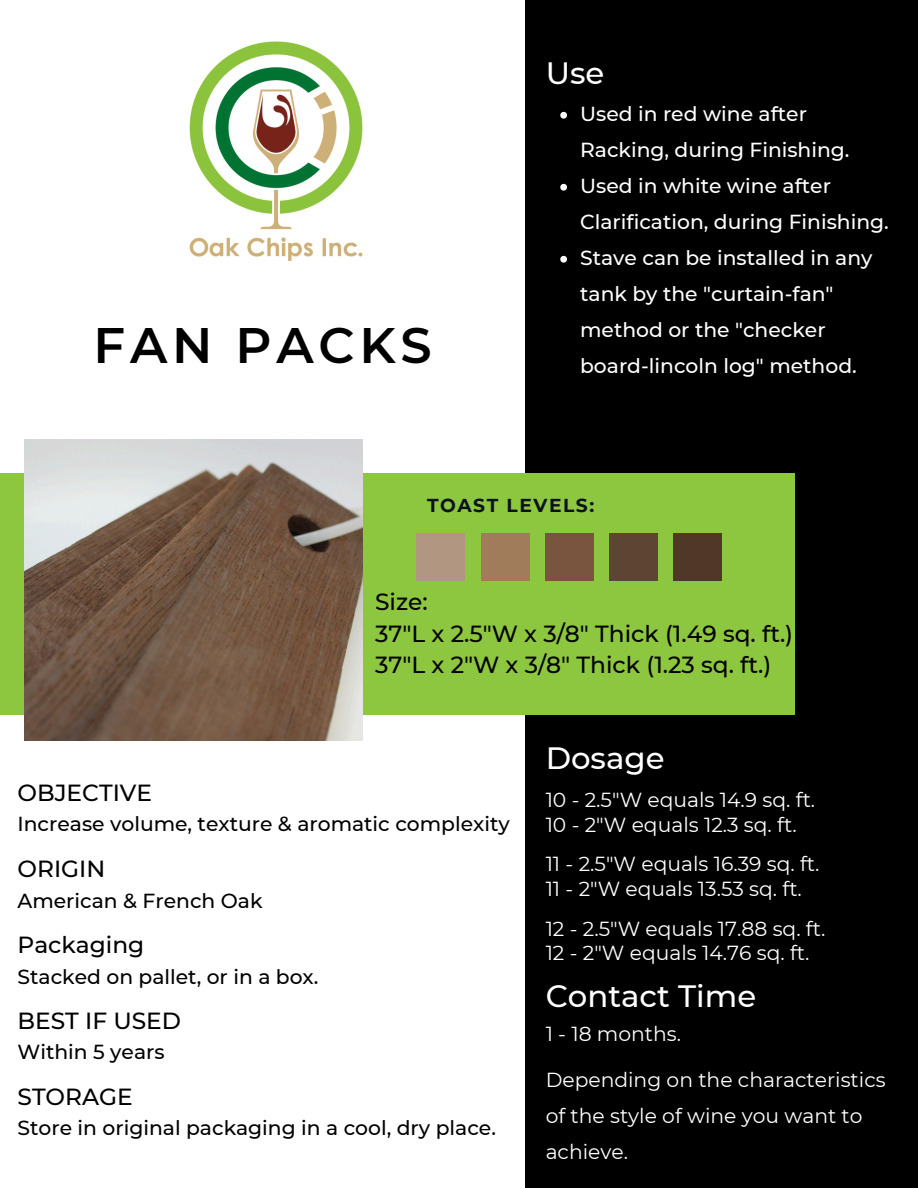
<style>
.page{position:relative;width:918px;height:1188px;background:#fff}
.page>*{position:absolute;margin:0;border:0;box-sizing:border-box;transform-origin:0 0}
.t1{font:600 49.8px "Montserrat";letter-spacing:.095em;color:#000}
.t2{font:500 30.75px "Montserrat";color:#fff}
.t3{font:500 23.25px/31.5px "Montserrat";color:#000}
.t4{font:20.25px/36.2px "Montserrat";color:#fff}
.t5{font:500 20.25px/36px "Montserrat";color:#fff}
.t6{font:500 20.25px "Montserrat";color:#000}
.t7{font:700 18.75px "Montserrat";letter-spacing:.08em;color:#0a131d}
</style>
<div class="page">
<div style="left:526px;top:0;width:392px;height:1188px;background:#000"></div>
<div style="left:0;top:473px;width:795px;height:242px;background:#8dc63f"></div>
<img style="left:189px;top:41px;width:174px;height:220px">
<img style="left:24px;top:440px;width:339px;height:301px">
<svg style="left:560px;top:112px;width:7px;height:7px"></svg>
<svg style="left:560px;top:184px;width:7px;height:7px"></svg>
<svg style="left:560px;top:256px;width:7px;height:7px"></svg>
<div style="left:416px;top:533px;width:49px;height:48px;background:#b19681"></div>
<div style="left:481px;top:533px;width:48px;height:48px;background:#a07c5a"></div>
<div style="left:545px;top:533px;width:49px;height:48px;background:#79553f"></div>
<div style="left:609px;top:533px;width:49px;height:48px;background:#5e4433"></div>
<div style="left:674px;top:533px;width:48px;height:48px;background:#513728"></div>
<p class="t1" style="left:94px;top:315px;width:340px">FAN PACKS</p>
<p class="t2" style="left:546px;top:54px;width:60px">Use</p>
<h4 class="t5" style="left:580px;top:96px;width:271px">Used in red wine after<br>Racking, during Finishing.</h4>
<p class="t5" style="left:580px;top:168px;width:310px">Used in white wine after<br>Clarification, during Finishing.</p>
<p class="t5" style="left:580px;top:240px;width:294px">Stave can be installed in any tank by the "curtain-fan" method or the "checker board-lincoln log" method.</p>
<p class="t7" style="left:427px;top:494px;width:169px">TOAST LEVELS:</p>
<p class="t3" style="left:375px;top:586px;width:419px">Size:<br>37"L x 2.5"W x 3/8" Thick (1.49 sq. ft.)<br>37"L x 2"W x 3/8" Thick (1.23 sq. ft.)</p>
<p class="t3" style="left:18px;top:777px;width:136px">OBJECTIVE</p>
<p class="t6" style="left:18px;top:812px;width:494px">Increase volume, texture &amp; aromatic complexity</p>
<p class="t3" style="left:18px;top:853px;width:89px">ORIGIN</p>
<p class="t6" style="left:18px;top:888px;width:246px">American &amp; French Oak</p>
<p class="t3" style="left:18px;top:929px;width:128px">Packaging</p>
<p class="t6" style="left:18px;top:964px;width:302px">Stacked on pallet, or in a box.</p>
<p class="t3" style="left:18px;top:1005px;width:165px">BEST IF USED</p>
<p class="t6" style="left:18px;top:1040px;width:149px">Within 5 years</p>
<p class="t3" style="left:18px;top:1081px;width:117px">STORAGE</p>
<h1 class="t6" style="left:18px;top:1115px;width:480px">Store in original packaging in a cool, dry place.</h1>
<p class="t2" style="left:546px;top:739px;width:120px">Dosage</p>
<p class="t4" style="left:546px;top:782px;width:271px">10 - 2.5"W equals 14.9 sq. ft.</p>
<p class="t4" style="left:546px;top:807px;width:252px">10 - 2"W equals 12.3 sq. ft.</p>
<p class="t4" style="left:546px;top:846px;width:275px">11 - 2.5"W equals 16.39 sq. ft.</p>
<p class="t4" style="left:546px;top:871px;width:258px">11 - 2"W equals 13.53 sq. ft.</p>
<p class="t4" style="left:546px;top:910px;width:281px">12 - 2.5"W equals 17.88 sq. ft.</p>
<p class="t4" style="left:546px;top:935px;width:265px">12 - 2"W equals 14.76 sq. ft.</p>
<p class="t2" style="left:546px;top:977px;width:212px">Contact Time</p>
<p class="t4" style="left:546px;top:1016px;width:137px">1 - 18 months.</p>
<p class="t4" style="left:546px;top:1061px;width:342px">Depending on the characteristics of the style of wine you want to achieve.</p>
</div>
